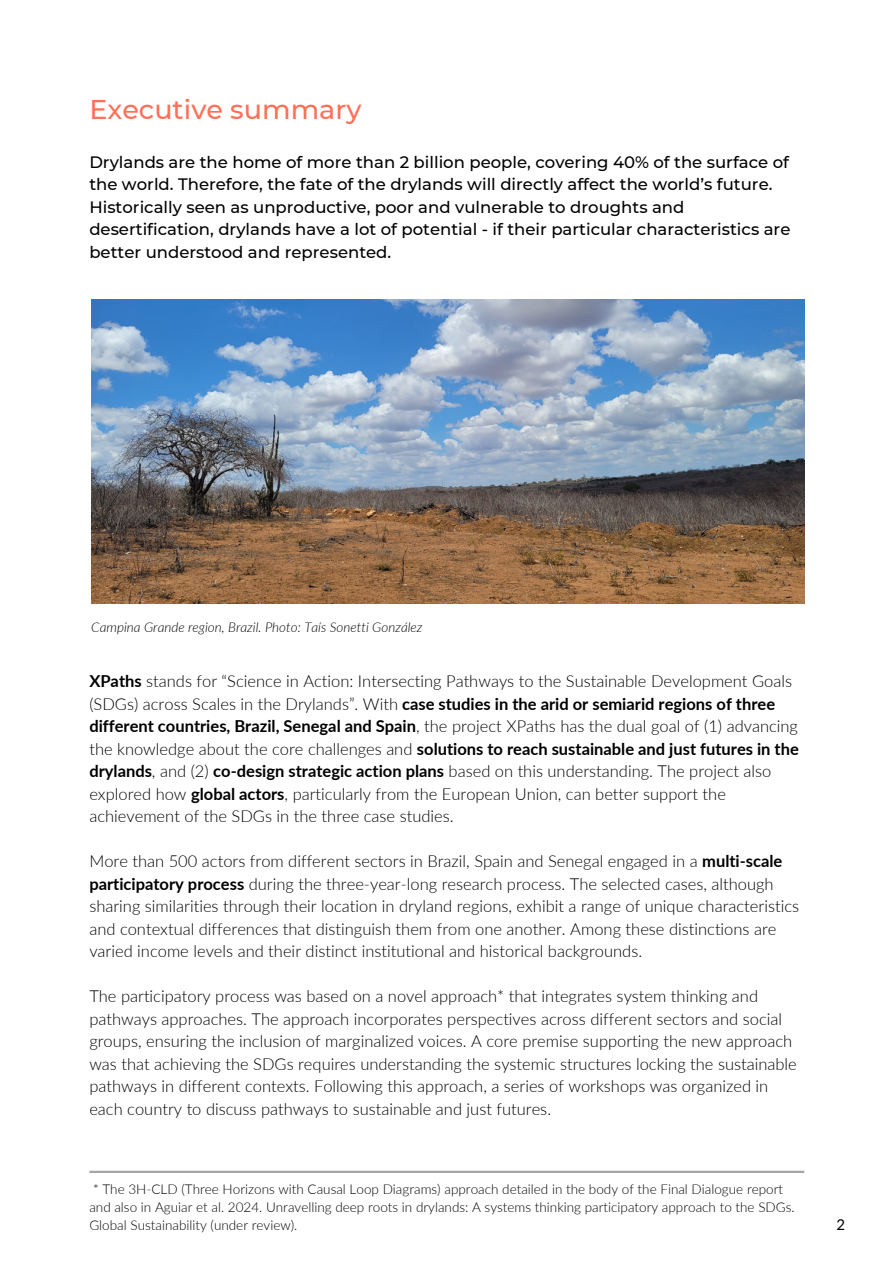
<style>
.page{position:relative;width:894px;height:1264px;background:#fff}
.page>*{position:absolute;margin:0;border:0;box-sizing:border-box;transform-origin:0 0}
.t1{font:500 27px "Montserrat";color:#ff7058}
.t2{font:300 16.5px/22.5px "Lato";color:#000}
.t3{font:500 16.5px/22.5px "Montserrat";color:#000}
.t4{font:15px "Lato";color:#000}
.t5{font:300 13.5px/18px "Lato";color:#000}
.t6{font:italic 300 13.5px "Lato";color:#000}
.s1{font-weight:700}
</style>
<div class="page">
<img style="left:91px;top:299px;width:712px;height:304px">
<hr style="left:89px;top:1170px;width:715px;height:2px;background:#a6a6a6">
<h1 class="t1" style="left:89px;top:92px;width:273px">Executive summary</h1>
<p class="t3" style="left:89px;top:150px;width:702px">Drylands are the home of more than 2 billion people, covering 40% of the surface of the world. Therefore, the fate of the drylands will directly affect the world’s future.<br>Historically seen as unproductive, poor and vulnerable to droughts and desertification, drylands have a lot of potential - if their particular characteristics are better understood and represented.</p>
<p class="t6" style="left:91px;top:618px;width:332px">Campina Grande region, Brazil. Photo: Taís Sonetti González</p>
<p class="t2" style="left:89px;top:669px;width:710px"><span class="s1">XPaths</span> stands for “Science in Action: Intersecting Pathways to the Sustainable Development Goals (SDGs) across Scales in the Drylands”. With <span class="s1">case studies in the arid or semiarid regions of three different countries, Brazil, Senegal and Spain</span>, the project XPaths has the dual goal of (1) advancing the knowledge about the core challenges and <span class="s1">solutions to reach sustainable and just futures in the drylands</span>, and (2) <span class="s1">co-design strategic action plans</span> based on this understanding. The project also explored how <span class="s1">global actors</span>, particularly from the European Union, can better support the achievement of the SDGs in the three case studies.</p>
<p class="t2" style="left:89px;top:849px;width:711px">More than 500 actors from different sectors in Brazil, Spain and Senegal engaged in a <span class="s1">multi-scale participatory process</span> during the three-year-long research process. The selected cases, although sharing similarities through their location in dryland regions, exhibit a range of unique characteristics and contextual differences that distinguish them from one another. Among these distinctions are varied income levels and their distinct institutional and historical backgrounds.</p>
<p class="t2" style="left:89px;top:984px;width:708px">The participatory process was based on a novel approach* that integrates system thinking and pathways approaches. The approach incorporates perspectives across different sectors and social groups, ensuring the inclusion of marginalized voices. A core premise supporting the new approach was that achieving the SDGs requires understanding the systemic structures locking the sustainable pathways in different contexts. Following this approach, a series of workshops was organized in each country to discuss pathways to sustainable and just futures.</p>
<p class="t5" style="left:89px;top:1179px;width:706px">* The 3H-CLD (Three Horizons with Causal Loop Diagrams) approach detailed in the body of the Final Dialogue report and also in Aguiar et al. 2024. Unravelling deep roots in drylands: A systems thinking participatory approach to the SDGs.<br>Global Sustainability (under review).</p>
<p class="t4" style="left:836px;top:1215px;width:10px">2</p>
</div>
